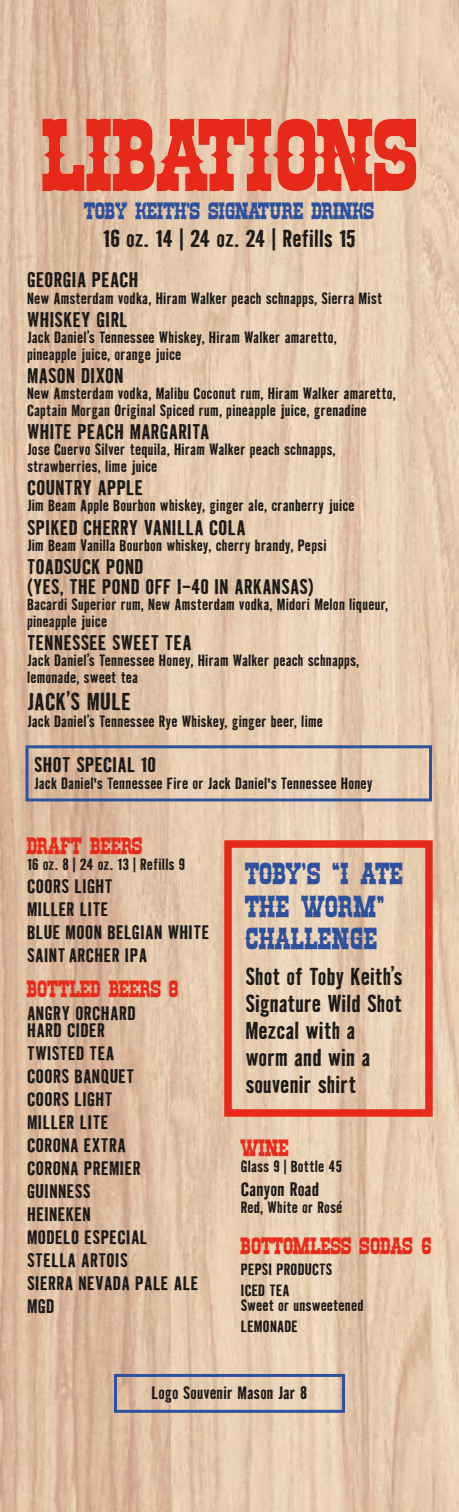
<style>
.page{position:relative;width:459px;height:1512px;background:#fff}
.page>*{position:absolute;margin:0;border:0;box-sizing:border-box;transform-origin:0 0}
.t1{font:700 90px "Rio Oro";color:#e62918}
.t2{font:700 27px/32.4px "Rio Oro";letter-spacing:.01em;color:#2d519d}
.t3{font:700 22.5px/27px "Badhouse";color:#1c1b1a}
.t4{font:700 21px "Rio Oro";color:#e72a19}
.t5{font:700 21px "Rio Oro";color:#2d519d}
.t6{font:700 19.5px/19.5px "Badhouse";letter-spacing:.01em;color:#1c1b1a}
.t7{font:700 18px/23px "Badhouse";letter-spacing:.015em;color:#1c1b1a}
.t8{font:700 18px "Badhouse";letter-spacing:-.005em;color:#1c1b1a}
.t9{font:700 16.5px "Badhouse";letter-spacing:.005em;color:#1c1b1a}
.t10{font:700 15px/16.5px "Badhouse";letter-spacing:.01em;color:#1c1b1a}
</style>
<div class="page">
<img style="left:0;top:0;width:459px;height:1512px">
<div style="left:26px;top:745px;width:406px;height:56px;border:3px solid #2d529e"></div>
<div style="left:114px;top:1374px;width:231px;height:39px;border:3px solid #2d529e"></div>
<div style="left:224px;top:840px;width:209px;height:277px;border:8px solid #e72a19"></div>
<h1 class="t1" style="left:44px;top:93px;width:377px">LIBATIONS</h1>
<h3 class="t5" style="left:85px;top:196px;width:291px">TOBY KEITH’S SIGNATURE DRINKS</h3>
<h3 class="t3" style="left:103px;top:224px;width:255px">16 oz. 14 | 24 oz. 24 | Refills 15</h3>
<h3 class="t6" style="left:27px;top:269px;width:113px">GEORGIA PEACH</h3>
<p class="t10" style="left:27px;top:289px;width:357px">New Amsterdam vodka, Hiram Walker peach schnapps, Sierra Mist</p>
<h3 class="t6" style="left:27px;top:309px;width:102px">WHISKEY GIRL</h3>
<p class="t10" style="left:27px;top:329px;width:312px">Jack Daniel’s Tennessee Whiskey, Hiram Walker amaretto, pineapple juice, orange juice</p>
<h3 class="t6" style="left:27px;top:365px;width:98px">MASON DIXON</h3>
<p class="t10" style="left:27px;top:385px;width:370px">New Amsterdam vodka, Malibu Coconut rum, Hiram Walker amaretto,<br>Captain Morgan Original Spiced rum, pineapple juice, grenadine</p>
<h3 class="t6" style="left:27px;top:421px;width:184px">WHITE PEACH MARGARITA</h3>
<p class="t10" style="left:27px;top:441px;width:310px">Jose Cuervo Silver tequila, Hiram Walker peach schnapps, strawberries, lime juice</p>
<h3 class="t6" style="left:27px;top:477px;width:118px">COUNTRY APPLE</h3>
<p class="t10" style="left:27px;top:497px;width:329px">Jim Beam Apple Bourbon whiskey, ginger ale, cranberry juice</p>
<h3 class="t6" style="left:27px;top:516px;width:220px">SPIKED CHERRY VANILLA COLA</h3>
<p class="t10" style="left:27px;top:536px;width:301px">Jim Beam Vanilla Bourbon whiskey, cherry brandy, Pepsi</p>
<h3 class="t6" style="left:27px;top:556px;width:288px">TOADSUCK POND<br>(YES, THE POND OFF I-40 IN ARKANSAS)</h3>
<p class="t10" style="left:27px;top:595px;width:363px">Bacardi Superior rum, New Amsterdam vodka, Midori Melon liqueur, pineapple juice</p>
<h3 class="t6" style="left:27px;top:631px;width:166px">TENNESSEE SWEET TEA</h3>
<p class="t10" style="left:27px;top:651px;width:334px">Jack Daniel’s Tennessee Honey, Hiram Walker peach schnapps, lemonade, sweet tea</p>
<h3 class="t3" style="left:27px;top:687px;width:105px">JACK’S MULE</h3>
<p class="t10" style="left:27px;top:712px;width:298px">Jack Daniel’s Tennessee Rye Whiskey, ginger beer, lime</p>
<h3 class="t6" style="left:34px;top:754px;width:123px">SHOT SPECIAL 10</h3>
<p class="t10" style="left:34px;top:774px;width:340px">Jack Daniel's Tennessee Fire or Jack Daniel's Tennessee Honey</p>
<h3 class="t4" style="left:27px;top:831px;width:117px">DRAFT BEERS</h3>
<p class="t10" style="left:27px;top:855px;width:160px">16 oz. 8 | 24 oz. 13 | Refills 9</p>
<p class="t7" style="left:27px;top:874px;width:184px">COORS LIGHT<br>MILLER LITE<br>BLUE MOON BELGIAN WHITE<br>SAINT ARCHER IPA</p>
<h3 class="t4" style="left:27px;top:974px;width:153px">BOTTLED BEERS 8</h3>
<p class="t7" style="left:27px;top:1003px;width:110px;line-height:17.2px">ANGRY ORCHARD<br>HARD CIDER</p>
<p class="t7" style="left:27px;top:1041px;width:173px">TWISTED TEA<br>COORS BANQUET<br>COORS LIGHT<br>MILLER LITE<br>CORONA EXTRA<br>CORONA PREMIER<br>GUINNESS<br>HEINEKEN<br>MODELO ESPECIAL<br>STELLA ARTOIS<br>SIERRA NEVADA PALE ALE<br>MGD</p>
<h2 class="t2" style="left:245px;top:855px;width:160px">TOBY’S “I ATE<br>THE WORM”<br>CHALLENGE</h2>
<h3 class="t3" style="left:245px;top:962px;width:159px">Shot of Toby Keith’s<br>Signature Wild Shot<br>Mezcal with a worm and win a souvenir shirt</h3>
<h3 class="t4" style="left:241px;top:1133px;width:50px">WINE</h3>
<p class="t10" style="left:241px;top:1157px;width:103px">Glass 9 | Bottle 45</p>
<p class="t8" style="left:241px;top:1177px;width:80px">Canyon Road</p>
<p class="t10" style="left:241px;top:1198px;width:103px">Red, White or Rosé</p>
<h3 class="t4" style="left:241px;top:1231px;width:192px">BOTTOMLESS SODAS 6</h3>
<p class="t10" style="left:241px;top:1258px;width:93px;line-height:21px">PEPSI PRODUCTS<br>ICED TEA</p>
<p class="t10" style="left:241px;top:1294px;width:124px;line-height:21px">Sweet or unsweetened<br>LEMONADE</p>
<p class="t9" style="left:152px;top:1381px;width:157px">Logo Souvenir Mason Jar 8</p>
</div>
